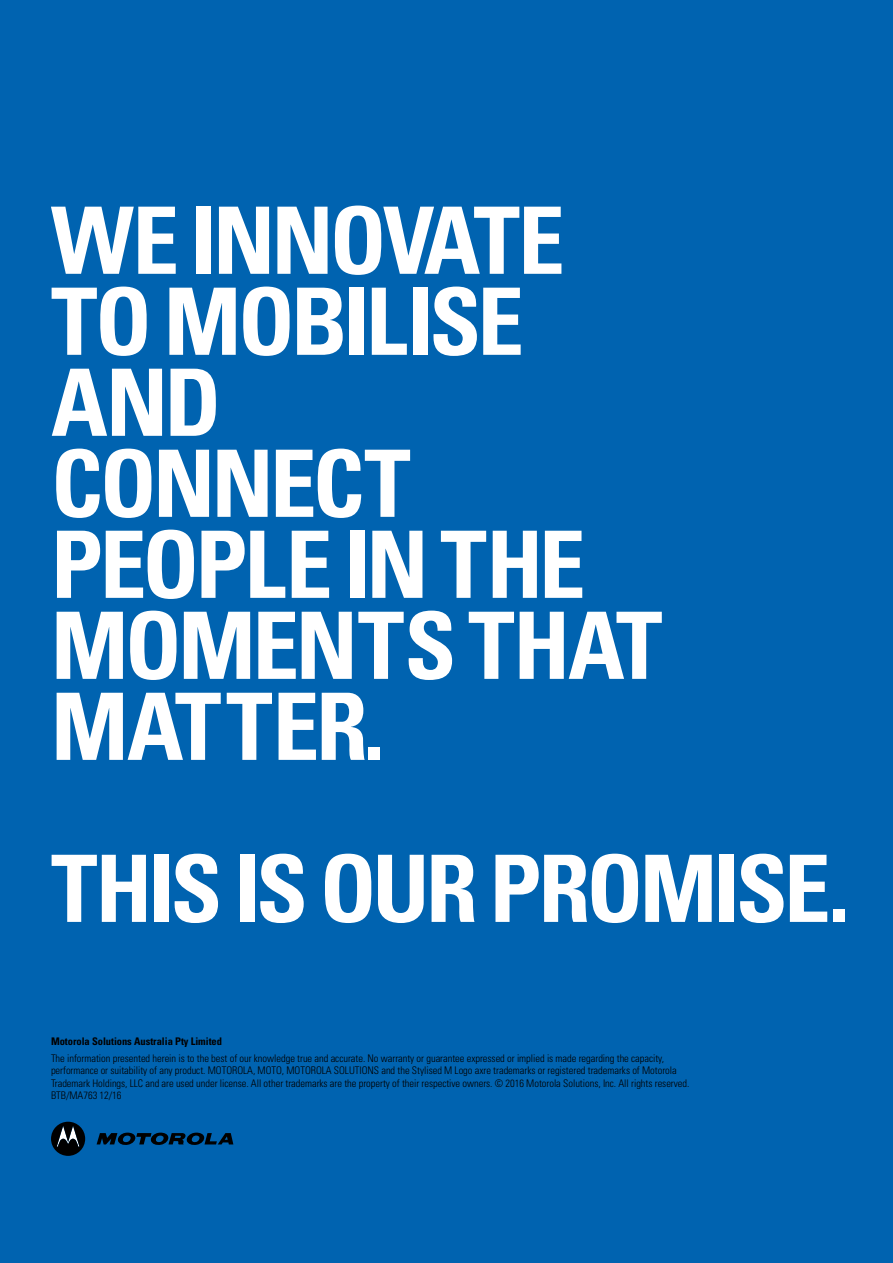
<style>
.page{position:relative;width:893px;height:1263px;background:#0063b0}
.page>*{position:absolute;margin:0;border:0;box-sizing:border-box;transform-origin:0 0}
.t1{font:700 condensed 93px/81px "Univers";letter-spacing:-.04em;color:#fff}
.t2{font:300 condensed 10.5px/12.6px "Univers";letter-spacing:-.005em;color:#000}
.t3{font:700 condensed 10.5px "Univers";letter-spacing:-.005em;color:#000}
</style>
<div class="page">
<svg style="left:51px;top:1122px;width:34px;height:34px"></svg>
<svg style="left:97px;top:1132px;width:136px;height:13px"></svg>
<h1 class="t1" style="left:51px;top:200px;width:613px">WE INNOVATE<br>TO MOBILISE<br>AND<br>CONNECT<br>PEOPLE IN THE<br>MOMENTS THAT<br>MATTER.</h1>
<h1 class="t1" style="left:51px;top:848px;width:800px">THIS IS OUR PROMISE.</h1>
<p class="t3" style="left:51px;top:1035px;width:173px">Motorola Solutions Australia Pty Limited</p>
<p class="t2" style="left:51px;top:1051px;width:640px">The information presented herein is to the best of our knowledge true and accurate. No warranty or guarantee expressed or implied is made regarding the capacity, performance or suitability of any product. MOTOROLA, MOTO, MOTOROLA SOLUTIONS and the Stylised M Logo axre trademarks or registered trademarks of Motorola Trademark Holdings, LLC and are used under license. All other trademarks are the property of their respective owners. © 2016 Motorola Solutions, Inc. All rights reserved.<br>BTB/MA763 12/16</p>
</div>
